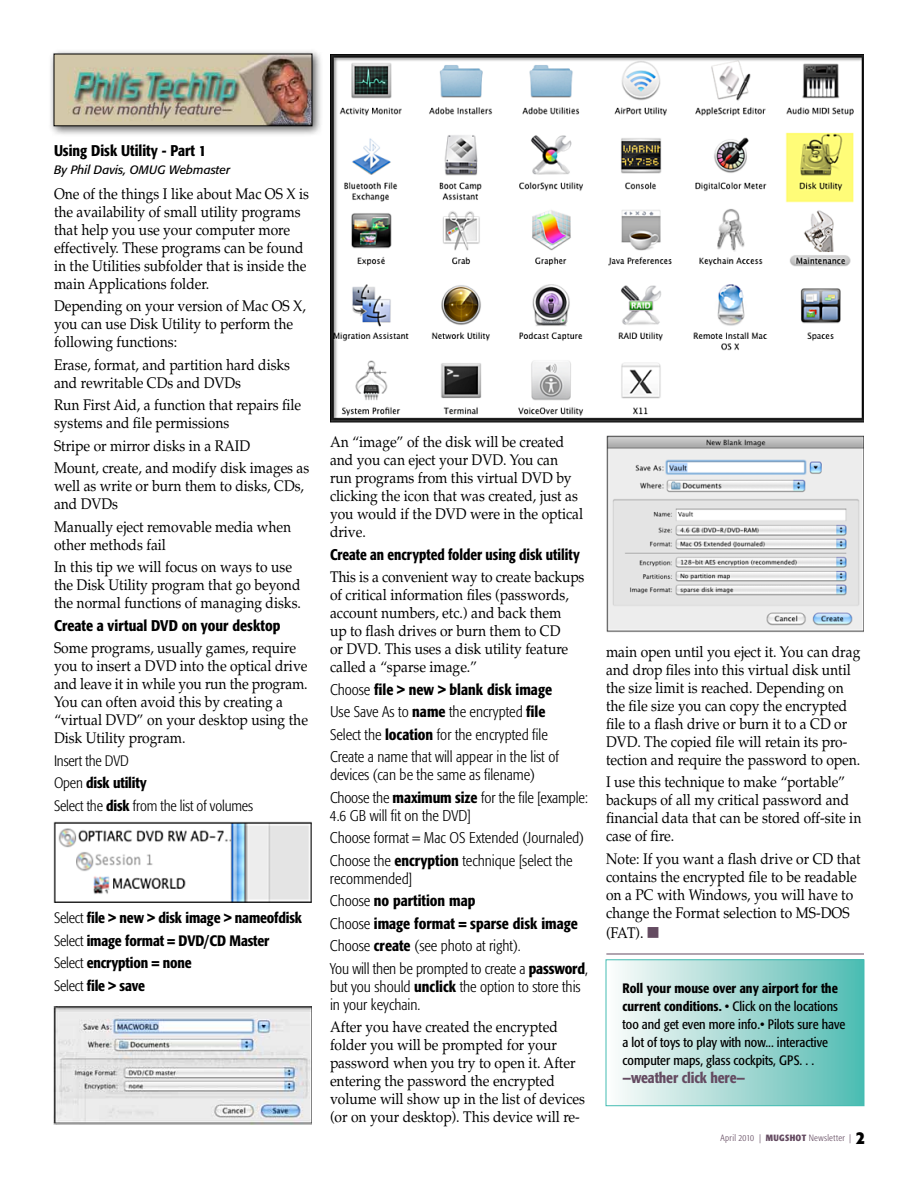
<style>
.page{position:relative;width:918px;height:1188px;background:#fff}
.page>*{position:absolute;margin:0;border:0;box-sizing:border-box;transform-origin:0 0}
.t1{font:15.3px/18px "Palatino";color:#000;scale:.9 1}
.t2{font:300 condensed 15.3px/22.5px "Formata";color:#000}
.t3{font:500 condensed 15.3px "Formata";color:#000}
.t4{font:500 condensed 15.3px "Formata";color:#000;scale:.95 1}
.t5{font:500 condensed 15px/22.5px "Formata";letter-spacing:-.01em;color:#000}
.t6{font:300 condensed 15px/22.5px "Formata";letter-spacing:-.01em;color:#000}
.t7{font:500 condensed 15px "Formata";letter-spacing:-.01em;color:#644b61}
.t8{font:condensed 13.5px/18px "Formata";color:#000}
.t9{font:italic 12px "Formata";color:#000}
.t10{font:300 condensed 9px "Formata";letter-spacing:.035em;color:#644b61}
.s1{font-weight:500}
.s2{font-weight:300}
.s3{font-family:"Universal Newswith Comm Pi";font-size:13.5px;color:#644b61}
.s4{font-weight:700}
.s5{font-weight:700;font-size:18px;color:#000}
</style>
<div class="page">
<div style="left:49px;top:49px;width:274px;height:88px;background:#000;opacity:.65"></div>
<img style="left:56px;top:56px;width:254px;height:68px">
<img style="left:330px;top:54px;width:534px;height:369px">
<img style="left:54px;top:822px;width:258px;height:81px">
<img style="left:54px;top:1006px;width:258px;height:118px">
<img style="left:606px;top:435px;width:258px;height:198px">
<div style="left:606px;top:960px;width:258px;height:146px;background:linear-gradient(to right,#fffcfb,#51bbb1)"></div>
<div style="left:606px;top:959px;width:258px;height:147px;border:1px solid #44bcb2"></div>
<hr style="left:606px;top:954px;width:258px;height:1px;background:#644b61">
<p class="t3" style="left:54px;top:141px;width:154px">Using Disk Utility - Part 1</p>
<p class="t9" style="left:54px;top:163px;width:178px">By Phil Davis, OMUG Webmaster</p>
<p class="t1" style="left:54px;top:185px;width:285px">One of the things I like about Mac OS X is the availability of small utility programs that help you use your computer more effectively. These programs can be found in the Utilities subfolder that is inside the main Applications folder.</p>
<p class="t1" style="left:54px;top:298px;width:282px">Depending on your version of Mac OS X, you can use Disk Utility to perform the following functions:</p>
<p class="t1" style="left:54px;top:356px;width:264px">Erase, format, and partition hard disks and rewritable CDs and DVDs</p>
<p class="t1" style="left:54px;top:397px;width:276px">Run First Aid, a function that repairs file systems and file permissions</p>
<p class="t1" style="left:54px;top:435px;width:285px;line-height:22.5px">Stripe or mirror disks in a RAID<br>Mount, create, and modify disk images as</p>
<p class="t1" style="left:54px;top:478px;width:279px">well as write or burn them to disks, CDs, and DVDs</p>
<p class="t1" style="left:54px;top:518px;width:265px">Manually eject removable media when other methods fail</p>
<p class="t1" style="left:54px;top:559px;width:276px">In this tip we will focus on ways to use the Disk Utility program that go beyond the normal functions of managing disks.</p>
<p class="t3" style="left:54px;top:616px;width:228px">Create a virtual DVD on your desktop</p>
<p class="t1" style="left:54px;top:640px;width:284px">Some programs, usually games, require you to insert a DVD into the optical drive and leave it in while you run the program.<br>You can often avoid this by creating a “virtual DVD” on your desktop using the Disk Utility program.</p>
<p class="t6" style="left:54px;top:750px;width:201px">Insert the DVD<br>Open <span class="s1">disk utility<br></span>Select the <span class="s1">disk</span> from the list of volumes</p>
<p class="t5" style="left:54px;top:907px;width:250px"><span class="s2">Select</span> file &gt; new &gt; disk image &gt; nameofdisk<br><span class="s2">Select</span> image format = DVD/CD Master<br><span class="s2">Select</span> encryption = none<br><span class="s2">Select</span> file &gt; save</p>
<p class="t1" style="left:330px;top:433px;width:283px">An “image” of the disk will be created and you can eject your DVD. You can run programs from this virtual DVD by clicking the icon that was created, just as you would if the DVD were in the optical drive.</p>
<p class="t4" style="left:330px;top:545px;width:264px">Create an encrypted folder using disk utility</p>
<p class="t1" style="left:330px;top:568px;width:284px">This is a convenient way to create backups of critical information files (passwords, account numbers, etc.) and back them<br>up to flash drives or burn them to CD<br>or DVD. This uses a disk utility feature called a “sparse image.”</p>
<p class="t2" style="left:330px;top:678px;width:230px">Choose <span class="s1">file &gt; new &gt; blank disk image </span>Use Save As to <span class="s1">name</span> the encrypted <span class="s1">file </span>Select the <span class="s1">location</span> for the encrypted file Create a name that will appear in the list of</p>
<p class="t2" style="left:330px;top:764px;width:260px">devices (can be the same as filename)<br>Choose the <span class="s1">maximum size</span> for the file [example:</p>
<p class="t2" style="left:330px;top:804px;width:255px">4.6 GB will fit on the DVD]<br>Choose format = Mac OS Extended (Journaled)<br>Choose the <span class="s1">encryption</span> technique [select the</p>
<p class="t2" style="left:330px;top:867px;width:260px">recommended]<br>Choose <span class="s1">no partition map<br></span>Choose <span class="s1">image format = sparse disk image<br></span>Choose <span class="s1">create</span> (see photo at right).<br>You will then be prompted to create a <span class="s1">password</span>,</p>
<p class="t2" style="left:330px;top:977px;width:252px;line-height:18px">but you should <span class="s1">unclick</span> the option to store this in your keychain.</p>
<p class="t1" style="left:330px;top:1018px;width:285px">After you have created the encrypted folder you will be prompted for your password when you try to open it. After entering the password the encrypted volume will show up in the list of devices (or on your desktop). This device will re-</p>
<p class="t1" style="left:606px;top:643px;width:284px">main open until you eject it. You can drag and drop files into this virtual disk until the size limit is reached. Depending on the file size you can copy the encrypted file to a flash drive or burn it to a CD or DVD. The copied file will retain its pro&shy;tection and require the password to open.</p>
<p class="t1" style="left:606px;top:774px;width:285px">I use this technique to make “portable” backups of all my critical password and financial data that can be stored off-site in case of fire.</p>
<p class="t1" style="left:606px;top:850px;width:285px">Note: If you want a flash drive or CD that contains the encrypted file to be readable on a PC with Windows, you will have to change the Format selection to MS-DOS</p>
<p class="t1" style="left:606px;top:924px;width:60px">(FAT). <span class="s3">m</span></p>
<p class="t8" style="left:622px;top:979px;width:224px"><span class="s1">Roll your mouse over any airport for the current conditions.</span> • Click on the locations too and get even more info.• Pilots sure have a lot of toys to play with now... interactive computer maps, glass cockpits, GPS. . .</p>
<p class="t7" style="left:622px;top:1069px;width:124px">—weather click here—</p>
<p class="t10" style="left:721px;top:1133px;width:146px">April 2010 | <span class="s4">MUGSHOT</span> Newsletter | <span class="s5">2</span></p>
</div>
